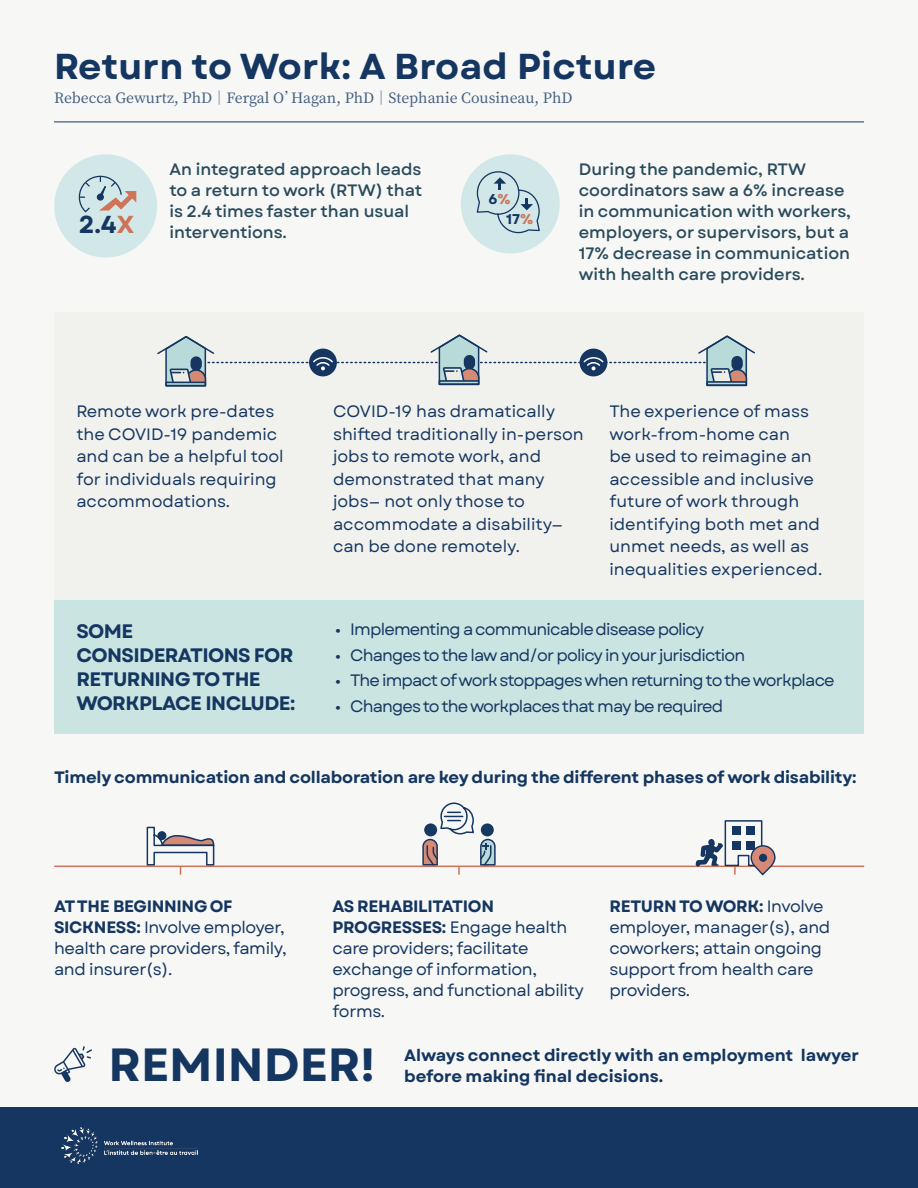
<style>
.page{position:relative;width:918px;height:1188px;background:#f7f8f6}
.page>*{position:absolute;margin:0;border:0;box-sizing:border-box;transform-origin:0 0}
.body{font:700 46.5px "Garet";color:#153660}
.t1{font:700 36px "Garet";letter-spacing:.005em;color:#153660}
.t2{font:700 24.6px "Garet";color:#153660}
.t3{font:700 19.5px/24px "Garet";letter-spacing:-.03em;color:#153660}
.list_no_bullets{font:16.5px/22.5px "Garet";color:#153660}
.body-2{font:16.5px/21px "Garet";letter-spacing:-.02em;color:#153660}
.body-3{font:500 16.5px/21px "Garet";color:#2a4b5b}
.list_no_bullets-2{font:16.5px "Garet";letter-spacing:-.05em;color:#153660}
.body-4{font:700 16.5px/21px "Garet";letter-spacing:-.01em;color:#153660}
.t4{font:500 14.25px "Noto Serif TC";color:#445e80}
.t5{font:700 14.25px "Garet";color:#153660}
.s1{color:#ce7259}
.s2{font-weight:700}
</style>
<div class="page">
<div style="left:0;top:1107px;width:918px;height:81px;background:#143661"></div>
<img style="left:61px;top:1128px;width:136px;height:36px">
<div style="left:54px;top:313px;width:810px;height:287px;background:#f1f2ee"></div>
<div style="left:54px;top:600px;width:810px;height:133px;background:#cae4e2"></div>
<hr style="left:54px;top:866px;width:810px;height:1px;background:#ce7259">
<svg style="left:695px;top:820px;width:81px;height:56px"></svg>
<div style="left:759px;top:854px;width:8px;height:8px;background:#143661;border-radius:50%"></div>
<svg style="left:146px;top:826px;width:69px;height:49px"></svg>
<svg style="left:422px;top:802px;width:74px;height:73px"></svg>
<svg style="left:157px;top:334px;width:598px;height:53px"></svg>
<div style="left:54px;top:154px;width:103px;height:104px;background:#d2e8e8;border-radius:50%"></div>
<div style="left:461px;top:154px;width:99px;height:99px;background:#d2e8e8;border-radius:50%"></div>
<svg style="left:476px;top:171px;width:64px;height:63px"></svg>
<svg style="left:78px;top:175px;width:59px;height:38px"></svg>
<hr style="left:54px;top:122px;width:810px;height:1px;background:#153660">
<svg style="left:54px;top:1046px;width:38px;height:36px"></svg>
<p class="t1" style="left:54px;top:44px;width:604px">Return to Work: A Broad Picture</p>
<p class="t4" style="left:54px;top:90px;width:520px">Rebecca Gewurtz, PhD―Fergal O’Hagan, PhD―Stephanie Cousineau, PhD</p>
<p class="body-3" style="left:169px;top:159px;width:254px">An integrated approach leads to a return to work (RTW) that is 2.4 times faster than usual interventions.</p>
<p class="t5" style="left:489px;top:190px;width:23px">6<span class="s1">%</span></p>
<p class="t2" style="left:79px;top:209px;width:57px">2.4<span class="s1">X</span></p>
<p class="t5" style="left:506px;top:210px;width:29px">17<span class="s1">%</span></p>
<p class="body-3" style="left:579px;top:159px;width:274px">During the pandemic, RTW coordinators saw a 6% increase in communication with workers, employers, or supervisors, but a<br>17% decrease in communication with health care providers.</p>
<p class="list_no_bullets" style="left:76px;top:401px;width:209px">Remote work pre-dates the COVID-19 pandemic and can be a helpful tool for individuals requiring accommodations.</p>
<p class="list_no_bullets" style="left:333px;top:401px;width:252px">COVID-19 has dramatically shifted traditionally in-person jobs to remote work, and demonstrated that many jobs— not only those to accommodate a disability— can be done remotely.</p>
<p class="list_no_bullets" style="left:609px;top:401px;width:214px">The experience of mass work-from-home can<br>be used to reimagine an accessible and inclusive future of work through identifying both met and unmet needs, as well as inequalities experienced.</p>
<p class="t3" style="left:76px;top:620px;width:221px">SOME<br>CONSIDERATIONS FOR<br>RETURNING TO THE<br>WORKPLACE INCLUDE:</p>
<p class="list_no_bullets-2" style="left:335px;top:619px;width:370px">• Implementing a communicable disease policy</p>
<p class="list_no_bullets-2" style="left:335px;top:645px;width:412px">• Changes to the law and/or policy in your jurisdiction</p>
<p class="list_no_bullets-2" style="left:335px;top:670px;width:501px">• The impact of work stoppages when returning to the workplace</p>
<p class="list_no_bullets-2" style="left:335px;top:696px;width:389px">• Changes to the workplaces that may be required</p>
<p class="body-4" style="left:54px;top:767px;width:804px">Timely communication and collaboration are key during the different phases of work disability:</p>
<p class="body-2" style="left:54px;top:896px;width:234px"><span class="s2">AT THE BEGINNING OF<br>SICKNESS:</span> Involve employer, health care providers, family, and insurer(s).</p>
<p class="body-2" style="left:333px;top:896px;width:253px"><span class="s2">AS REHABILITATION<br>PROGRESSES:</span> Engage health care providers; facilitate exchange of information, progress, and functional ability forms.</p>
<p class="body-2" style="left:609px;top:896px;width:222px"><span class="s2">RETURN TO WORK:</span> Involve employer, manager(s), and coworkers; attain ongoing support from health care providers.</p>
<p class="body" style="left:108px;top:1036px;width:268px">REMINDER!</p>
<p class="body-4" style="left:404px;top:1045px;width:457px">Always connect directly with an employment lawyer before making final decisions.</p>
</div>
